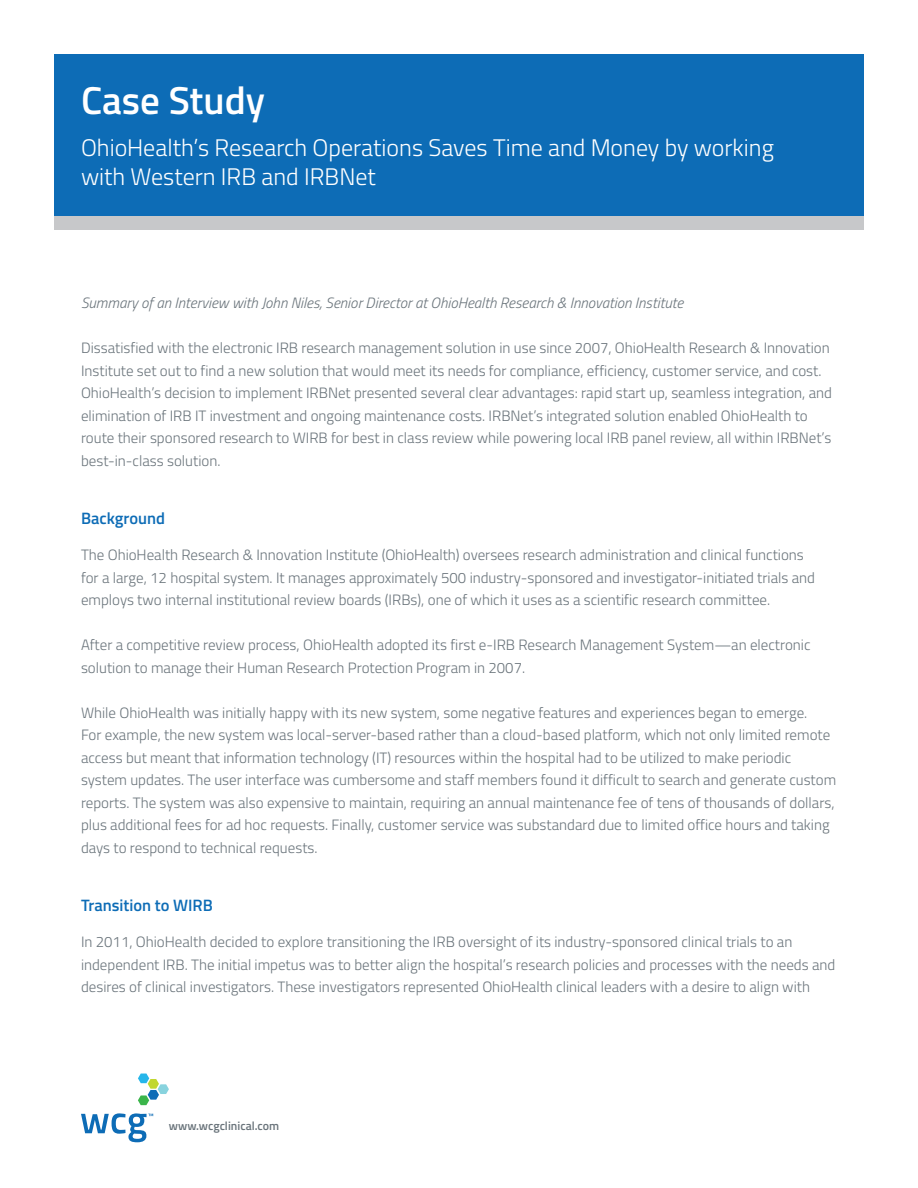
<style>
.page{position:relative;width:918px;height:1188px;background:#fff}
.page>*{position:absolute;margin:0;border:0;box-sizing:border-box;transform-origin:0 0}
.t1{font:600 39px "Titillium";color:#fff}
.t2{font:300 24px/28.8px "Titillium";color:#fff}
.t3{font:600 16.5px "Titillium";color:#0d6cb6}
.t4{font:300 15px/22.5px "Titillium";color:#6a747b}
.t5{font:italic 300 15px "Titillium";color:#6a747b}
.t6{font:600 12px "Titillium";color:#6a747b}
</style>
<div class="page">
<div style="left:54px;top:54px;width:810px;height:162px;background:#0d6cb6"></div>
<div style="left:54px;top:216px;width:810px;height:14px;background:#c7c8ca"></div>
<svg style="left:138px;top:1074px;width:31px;height:31px"></svg>
<svg style="left:81px;top:1113px;width:72px;height:29px"></svg>
<h1 class="t1" style="left:81px;top:71px;width:185px">Case Study</h1>
<h2 class="t2" style="left:81px;top:132px;width:694px">OhioHealth’s Research Operations Saves Time and Money by working with Western IRB and IRBNet</h2>
<p class="t5" style="left:81px;top:292px;width:604px">Summary of an Interview with John Niles, Senior Director at OhioHealth Research &amp; Innovation Institute</p>
<p class="t4" style="left:81px;top:336px;width:753px">Dissatisfied with the electronic IRB research management solution in use since 2007, OhioHealth Research &amp; Innovation Institute set out to find a new solution that would meet its needs for compliance, efficiency, customer service, and cost.<br>OhioHealth’s decision to implement IRBNet presented several clear advantages: rapid start up, seamless integration, and elimination of IRB IT investment and ongoing maintenance costs. IRBNet’s integrated solution enabled OhioHealth to route their sponsored research to WIRB for best in class review while powering local IRB panel review, all within IRBNet’s best-in-class solution.</p>
<p class="t3" style="left:81px;top:506px;width:86px">Background</p>
<p class="t4" style="left:81px;top:543px;width:736px">The OhioHealth Research &amp; Innovation Institute (OhioHealth) oversees research administration and clinical functions for a large, 12 hospital system. It manages approximately 500 industry-sponsored and investigator-initiated trials and employs two internal institutional review boards (IRBs), one of which it uses as a scientific research committee.</p>
<p class="t4" style="left:81px;top:633px;width:731px">After a competitive review process, OhioHealth adopted its first e-IRB Research Management System—an electronic solution to manage their Human Research Protection Program in 2007.</p>
<p class="t4" style="left:81px;top:701px;width:757px">While OhioHealth was initially happy with its new system, some negative features and experiences began to emerge.<br>For example, the new system was local-server-based rather than a cloud-based platform, which not only limited remote access but meant that information technology (IT) resources within the hospital had to be utilized to make periodic system updates. The user interface was cumbersome and staff members found it difficult to search and generate custom reports. The system was also expensive to maintain, requiring an annual maintenance fee of tens of thousands of dollars, plus additional fees for ad hoc requests. Finally, customer service was substandard due to limited office hours and taking days to respond to technical requests.</p>
<p class="t3" style="left:81px;top:893px;width:133px">Transition to WIRB</p>
<p class="t4" style="left:81px;top:930px;width:756px">In 2011, OhioHealth decided to explore transitioning the IRB oversight of its industry-sponsored clinical trials to an independent IRB. The initial impetus was to better align the hospital’s research policies and processes with the needs and desires of clinical investigators. These investigators represented OhioHealth clinical leaders with a desire to align with</p>
<p class="t6" style="left:169px;top:1117px;width:112px">www.wcgclinical.com</p>
</div>
